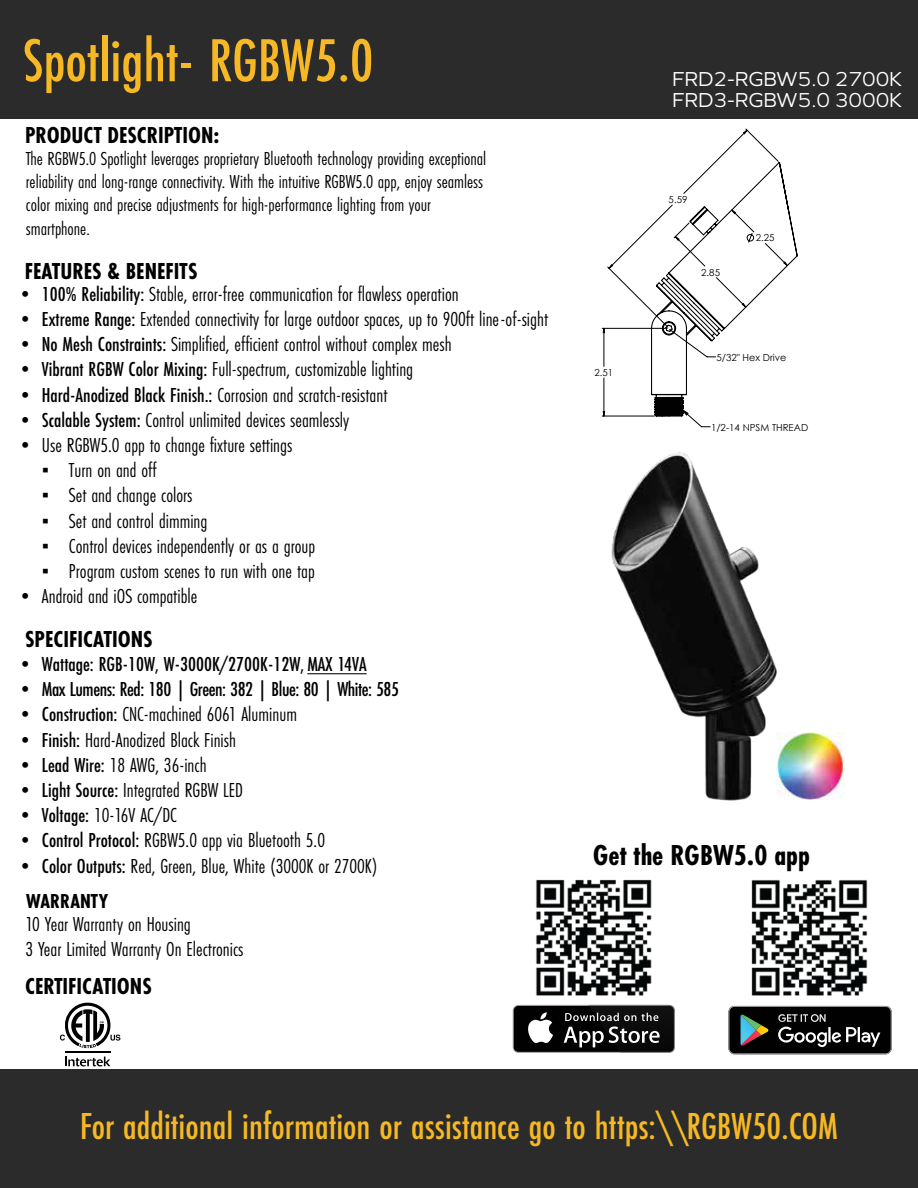
<style>
.page{position:relative;width:918px;height:1188px;background:#fff}
.page>*{position:absolute;margin:0;border:0;box-sizing:border-box;transform-origin:0 0}
.t1{font:500 63px "Futura PT Cond";color:#f6b824}
.t2{font:500 39px "Futura PT Cond";color:#f6b824}
.t3{font:700 30px "Futura PT Cond";color:#000}
.t4{font:700 24px "Futura PT Cond";color:#000}
.t5{font:21px/35.4px "Futura PT Cond";color:#000}
.t6{font:500 21px "Futura PT Cond";letter-spacing:-.02em;color:#000}
.t7{font:500 21px "Futura PT Cond";color:#000}
.t8{font:21px/21px "Graphie";color:#fff}
.t9{font:19.5px/23.4px "Futura PT Cond";color:#000}
.t10{font:9.75px "Century Gothic";color:#010101}
.s1{font-weight:500}
.s2{font-family:"Times New Roman"}
.s3{font-weight:700}
</style>
<div class="page">
<div style="left:0;top:0;width:918px;height:118px;background:#2b2b2b"></div>
<div style="left:0;top:1070px;width:918px;height:118px;background:#2b2b2b"></div>
<hr style="left:65px;top:1052px;width:45px;height:1px;background:#000">
<svg style="left:65px;top:1057px;width:46px;height:9px"></svg>
<svg style="left:60px;top:1003px;width:60px;height:45px"></svg>
<svg style="left:650px;top:199px;width:148px;height:229px"></svg>
<svg style="left:603px;top:130px;width:184px;height:286px"></svg>
<img style="left:611px;top:452px;width:205px;height:349px">
<img style="left:776px;top:733px;width:69px;height:66px">
<img style="left:751px;top:879px;width:117px;height:117px">
<img style="left:536px;top:879px;width:116px;height:117px">
<svg style="left:513px;top:1005px;width:162px;height:48px"></svg>
<div style="left:514px;top:1006px;width:160px;height:46px;background:#010101;border-radius:5px"></div>
<svg style="left:528px;top:1012px;width:25px;height:31px"></svg>
<div style="left:588px;top:1005px;width:87px;height:48px;background:linear-gradient(to right,#0e0e0e,#0e0e0e)"></div>
<svg style="left:564px;top:1013px;width:96px;height:34px"></svg>
<svg style="left:728px;top:1006px;width:164px;height:48px;background:#292b2a"></svg>
<hr style="left:307px;top:673px;width:60px;height:1px;background:#000">
<h1 class="t1" style="left:23px;top:23px;width:352px">Spotlight- RGBW5.0</h1>
<p class="t4" style="left:25px;top:121px;width:196px">PRODUCT DESCRIPTION:</p>
<p class="t9" style="left:26px;top:146px;width:462px">The RGBW5.0 Spotlight leverages proprietary Bluetooth technology providing exceptional reliability and long-range connectivity. With the intuitive RGBW5.0 app, enjoy seamless color mixing and precise adjustments for high-performance lighting from your smartphone.</p>
<p class="t4" style="left:25px;top:257px;width:174px">FEATURES &amp; BENEFITS</p>
<p class="t5" style="left:15px;top:276px;width:445px"><span class="s1">• 100% Reliability:</span> Stable, error-free communication for flawless operation</p>
<p class="t5" style="left:15px;top:301px;width:535px"><span class="s1">• Extreme Range:</span> Extended connectivity for large outdoor spaces, up to 900ft line-of-sight</p>
<p class="t5" style="left:15px;top:327px;width:438px"><span class="s1">• No Mesh Constraints:</span> Simplified, efficient control without complex mesh</p>
<p class="t5" style="left:15px;top:352px;width:400px"><span class="s1">• Vibrant RGBW Color Mixing:</span> Full-spectrum, customizable lighting</p>
<p class="t5" style="left:15px;top:377px;width:374px"><span class="s1">• Hard-Anodized Black Finish.:</span> Corrosion and scratch-resistant</p>
<p class="t5" style="left:15px;top:402px;width:336px"><span class="s1">• Scalable System:</span> Control unlimited devices seamlessly</p>
<p class="t5" style="left:15px;top:427px;width:279px"><span class="s1">•</span> Use RGBW5.0 app to change fixture settings</p>
<p class="t5" style="left:42px;top:453px;width:116px"><span class="s2">▪</span> Turn on and off</p>
<p class="t5" style="left:42px;top:478px;width:152px"><span class="s2">▪</span> Set and change colors</p>
<p class="t5" style="left:42px;top:503px;width:167px"><span class="s2">▪</span> Set and control dimming</p>
<p class="t5" style="left:42px;top:528px;width:275px"><span class="s2">▪</span> Control devices independently or as a group</p>
<p class="t5" style="left:42px;top:553px;width:274px"><span class="s2">▪</span> Program custom scenes to run with one tap</p>
<p class="t5" style="left:15px;top:579px;width:184px"><span class="s1">•</span> Android and iOS compatible</p>
<p class="t4" style="left:25px;top:626px;width:129px">SPECIFICATIONS</p>
<p class="t7" style="left:15px;top:651px;width:353px">• Wattage: RGB-10W, W-3000K/2700K-12W, MAX 14VA</p>
<p class="t6" style="left:15px;top:677px;width:386px">• Max Lumens: Red: 180 | Green: 382 | Blue: 80 | White: 585</p>
<p class="t5" style="left:15px;top:697px;width:284px"><span class="s1">• Construction:</span> CNC-machined 6061 Aluminum</p>
<p class="t5" style="left:15px;top:722px;width:223px"><span class="s1">• Finish:</span> Hard-Anodized Black Finish</p>
<p class="t5" style="left:15px;top:747px;width:193px"><span class="s1">• Lead Wire:</span> 18 AWG, 36-inch</p>
<p class="t5" style="left:15px;top:772px;width:230px"><span class="s1">• Light Source:</span> Integrated RGBW LED</p>
<p class="t5" style="left:15px;top:798px;width:164px"><span class="s1">• Voltage:</span> 10-16V AC/DC</p>
<p class="t5" style="left:15px;top:823px;width:312px"><span class="s1">• Control Protocol:</span> RGBW5.0 app via Bluetooth 5.0</p>
<p class="t5" style="left:26px;top:848px;width:353px;text-indent:-11px"><span class="s1">• Color Outputs:</span> Red, Green, Blue, White (3000K or 2700K)<br><span class="s3">WARRANTY</span></p>
<p class="t5" style="left:25px;top:911px;width:220px;line-height:25.2px">10 Year Warranty on Housing<br>3 Year Limited Warranty On Electronics</p>
<p class="t4" style="left:25px;top:972px;width:128px">CERTIFICATIONS</p>
<p class="t8" style="left:672px;top:68px;width:232px">FRD2-RGBW5.0 2700K<br>FRD3-RGBW5.0 3000K</p>
<p class="t10" style="left:595px;top:365px;width:20px">2.51</p>
<p class="t10" style="left:669px;top:193px;width:20px">5.59</p>
<p class="t10" style="left:701px;top:265px;width:20px">2.85</p>
<p class="t10" style="left:756px;top:231px;width:20px">2.25</p>
<p class="t10" style="left:716px;top:350px;width:72px">5/32" Hex Drive</p>
<p class="t10" style="left:711px;top:420px;width:99px">1/2-14 NPSM THREAD</p>
<h3 class="t3" style="left:593px;top:838px;width:219px">Get the RGBW5.0 app</h3>
<h2 class="t2" style="left:80px;top:1103px;width:759px">For additional information or assistance go to https:\\RGBW50.COM</h2>
</div>
